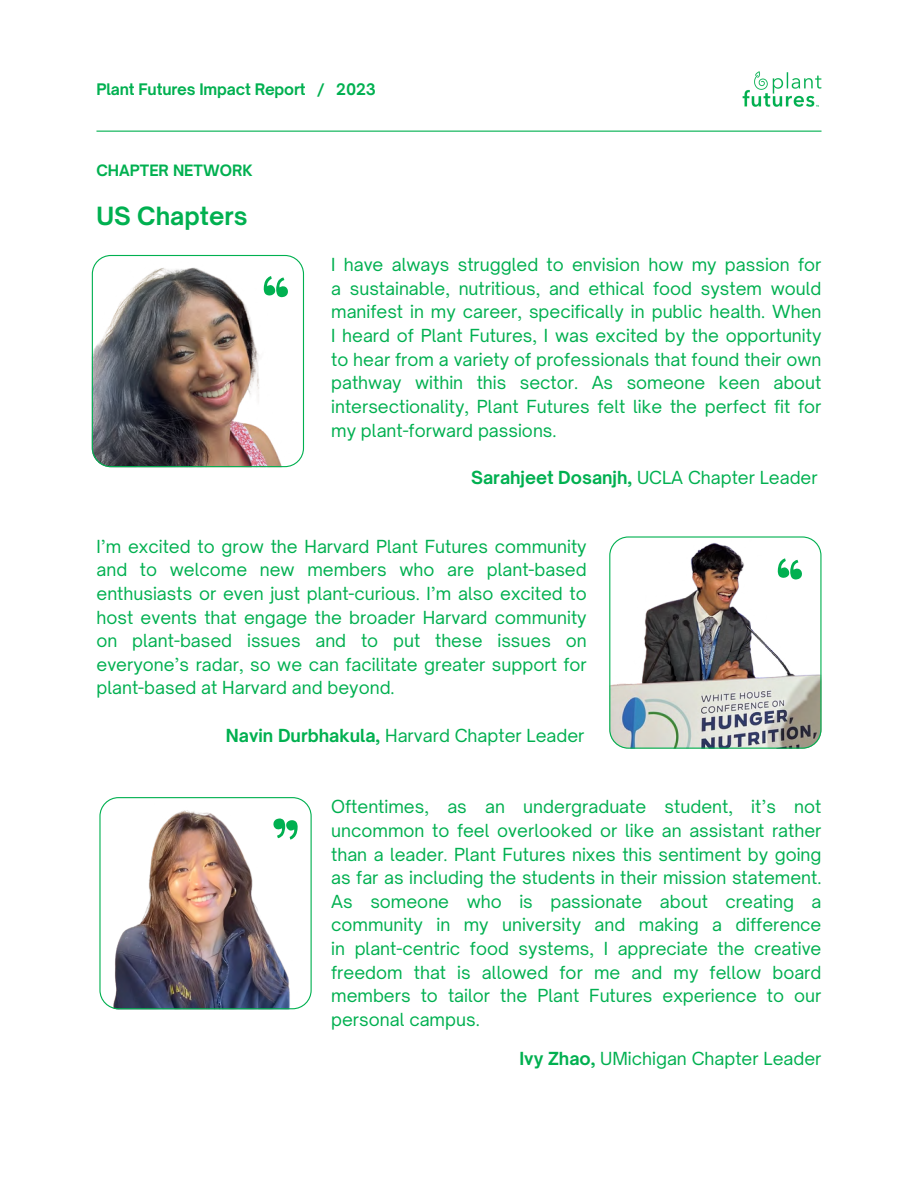
<style>
.page{position:relative;width:918px;height:1188px;background:#fff}
.page>*{position:absolute;margin:0;border:0;box-sizing:border-box;transform-origin:0 0}
.t1{font:700 24px "Open Sauce One";color:#00b050}
.t2{font:17.25px/23.7px "Open Sauce One";color:#00b050;text-align:justify}
.t3{font:700 17.25px "Open Sauce One";color:#00b050}
.t4{font:700 15.3px "Open Sauce One";letter-spacing:-.01em;color:#00b050}
.t5{font:700 15px "Open Sauce One";color:#00b050}
.s1{font-weight:400}
.s2{font-weight:700}
</style>
<div class="page">
<hr style="left:96px;top:131px;width:726px;height:1px;background:#00b050">
<img style="left:743px;top:72px;width:79px;height:34px">
<img style="left:92px;top:255px;width:212px;height:212px">
<img style="left:99px;top:797px;width:213px;height:212px">
<img style="left:609px;top:536px;width:213px;height:213px">
<svg style="left:264px;top:276px;width:24px;height:21px"></svg>
<svg style="left:778px;top:558px;width:24px;height:22px"></svg>
<svg style="left:273px;top:818px;width:25px;height:22px"></svg>
<p class="t4" style="left:96px;top:80px;width:281px">Plant Futures Impact Report / 2023</p>
<p class="t5" style="left:96px;top:161px;width:157px">CHAPTER NETWORK</p>
<p class="t1" style="left:96px;top:201px;width:153px">US Chapters</p>
<p class="t2" style="left:331px;top:253px;width:492px">I have always struggled to envision how my passion for a sustainable, nutritious, and ethical food system would manifest in my career, specifically in public health. When I heard of Plant Futures, I was excited by the opportunity to hear from a variety of professionals that found their own pathway within this sector. As someone keen about intersectionality, Plant Futures felt like the perfect fit for my plant-forward passions.</p>
<p class="t3" style="left:471px;top:467px;width:348px">Sarahjeet Dosanjh, <span class="s1">UCLA Chapter Leader</span></p>
<p class="t2" style="left:96px;top:534px;width:492px">I’m excited to grow the Harvard Plant Futures community and to welcome new members who are plant-based enthusiasts or even just plant-curious. I’m also excited to host events that engage the broader Harvard community on plant-based issues and to put these issues on everyone’s radar, so we can facilitate greater support for plant-based at Harvard and beyond.</p>
<p class="t2" style="left:226px;top:723px;width:360px"><span class="s2">Navin Durbhakula,</span> Harvard Chapter Leader</p>
<p class="t2" style="left:331px;top:795px;width:492px">Oftentimes, as an undergraduate student, it’s not uncommon to feel overlooked or like an assistant rather than a leader. Plant Futures nixes this sentiment by going as far as including the students in their mission statement.<br>As someone who is passionate about creating a community in my university and making a difference in plant-centric food systems, I appreciate the creative freedom that is allowed for me and my fellow board members to tailor the Plant Futures experience to our personal campus.</p>
<p class="t2" style="left:519px;top:1047px;width:304px"><span class="s2">Ivy Zhao,</span> UMichigan Chapter Leader</p>
</div>
